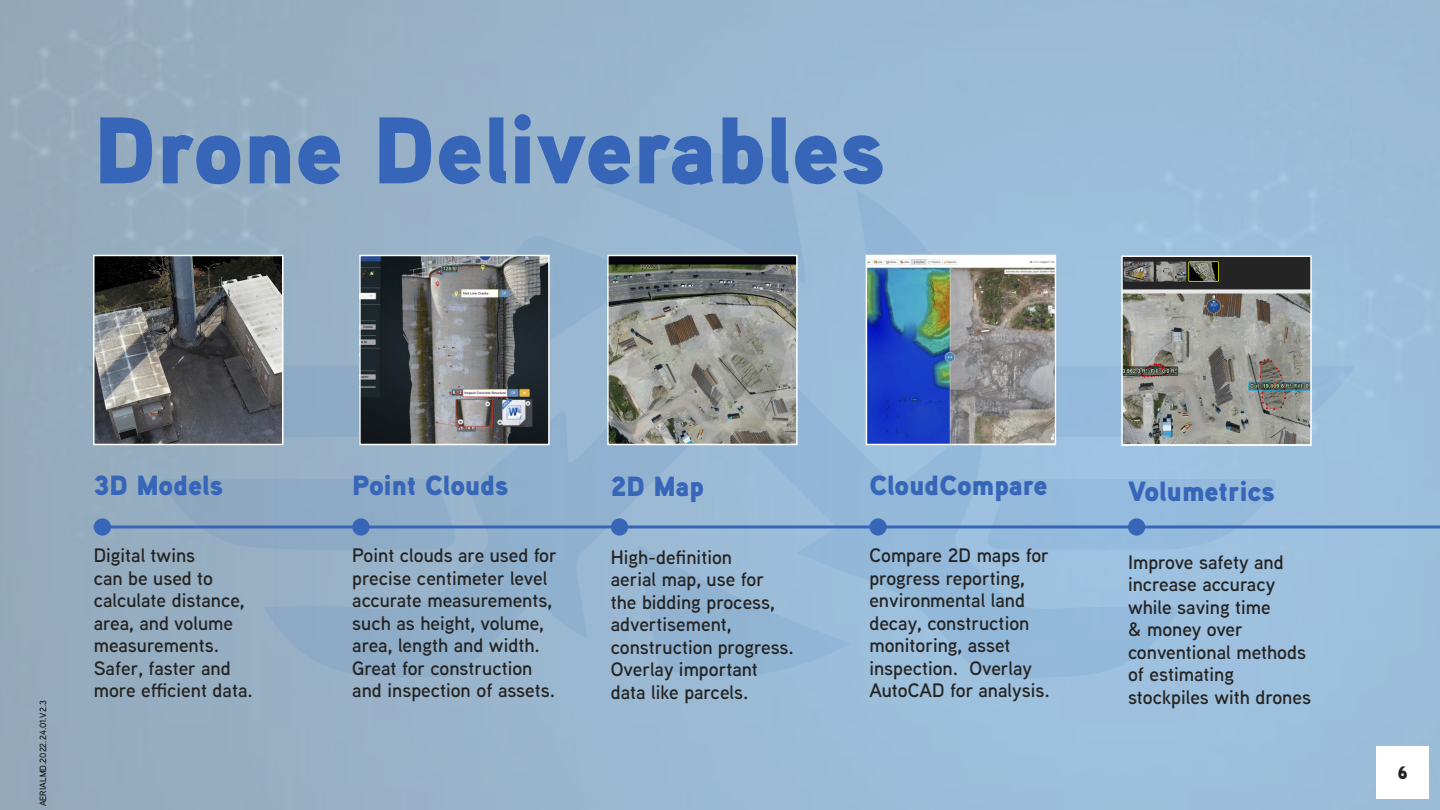
<style>
.page{position:relative;width:1440px;height:810px;background:#fff}
.page>*{position:absolute;margin:0;border:0;box-sizing:border-box;transform-origin:0 0}
.t1{font:900 94.5px "Aaux Next";color:#3766b9}
.t2{font:900 27.75px "Aaux Next";color:#3766b9}
.t3{font:600 19.5px/22.5px "Aaux Next";color:#242322}
.t4{font:900 18px "Aaux Next";color:#242322}
.t5{font:500 9px "Aaux Next";color:#000}
</style>
<div class="page">
<img style="left:0;top:0;width:1440px;height:810px">
<svg style="left:264px;top:316px;width:916px;height:363px;background:#96b7d3"></svg>
<div style="left:87px;top:365px;width:272px;height:73px;background:#8eaac5"></div>
<svg style="left:1056px;top:366px;width:298px;height:71px;background:#96bbdb"></svg>
<svg style="left:162px;top:479px;width:295px;height:72px;background:#8eaac4"></svg>
<svg style="left:987px;top:478px;width:289px;height:72px;background:#95badc"></svg>
<svg style="left:855px;top:189px;width:118px;height:234px;background:#99bbd9"></svg>
<svg style="left:638px;top:545px;width:212px;height:133px;background:#96b7d5"></svg>
<svg style="left:460px;top:153px;width:346px;height:258px;background:#96b4cf"></svg>
<hr style="left:94px;top:525px;width:1346px;height:3px;background:#3766b9">
<div style="left:94px;top:518px;width:17px;height:18px;background:#3766b9;border-radius:50%"></div>
<div style="left:352px;top:518px;width:18px;height:18px;background:#3766b9;border-radius:50%"></div>
<div style="left:611px;top:518px;width:17px;height:18px;background:#3766b9;border-radius:50%"></div>
<div style="left:869px;top:518px;width:18px;height:18px;background:#3766b9;border-radius:50%"></div>
<div style="left:1128px;top:518px;width:17px;height:18px;background:#3766b9;border-radius:50%"></div>
<img style="left:96px;top:258px;width:185px;height:184px">
<div style="left:93px;top:255px;width:191px;height:190px;border:2px solid #fff"></div>
<img style="left:362px;top:258px;width:185px;height:184px">
<div style="left:359px;top:255px;width:191px;height:190px;border:2px solid #fff"></div>
<img style="left:869px;top:258px;width:184px;height:184px">
<div style="left:866px;top:255px;width:190px;height:190px;border:2px solid #fff"></div>
<img style="left:1124px;top:258px;width:185px;height:185px">
<div style="left:1121px;top:255px;width:191px;height:191px;border:2px solid #fff"></div>
<img style="left:610px;top:258px;width:185px;height:184px">
<div style="left:607px;top:255px;width:191px;height:190px;border:2px solid #fff"></div>
<div style="left:1376px;top:746px;width:53px;height:53px;background:#fff"></div>
<h1 class="t1" style="left:94px;top:82px;width:793px">Drone Deliverables</h1>
<p class="t5" style="left:37px;top:806px;width:107px;rotate:-90deg">AERIALMD.2022.24.01.V2.3</p>
<h2 class="t2" style="left:94px;top:465px;width:131px">3D Models</h2>
<p class="t3" style="left:94px;top:544px;width:161px">Digital twins<br>can be used to calculate distance, area, and volume measurements.<br>Safer, faster and more efficient data.</p>
<h2 class="t2" style="left:352px;top:465px;width:158px">Point Clouds</h2>
<p class="t3" style="left:352px;top:544px;width:206px">Point clouds are used for precise centimeter level accurate measurements, such as height, volume, area, length and width.<br>Great for construction and inspection of assets.</p>
<h2 class="t2" style="left:611px;top:466px;width:95px">2D Map</h2>
<p class="t3" style="left:611px;top:545px;width:184px">High-definition<br>aerial map, use for the bidding process, advertisement, construction progress.<br>Overlay important data like parcels.</p>
<h2 class="t2" style="left:869px;top:465px;width:180px">CloudCompare</h2>
<p class="t3" style="left:869px;top:544px;width:182px">Compare 2D maps for progress reporting, environmental land decay, construction monitoring, asset inspection. Overlay<br>AutoCAD for analysis.</p>
<h2 class="t2" style="left:1128px;top:472px;width:148px">Volumetrics</h2>
<p class="t3" style="left:1128px;top:550px;width:185px">Improve safety and increase accuracy while saving time<br>&amp; money over conventional methods of estimating stockpiles with drones</p>
<p class="t4" style="left:1397px;top:760px;width:12px">6</p>
</div>
